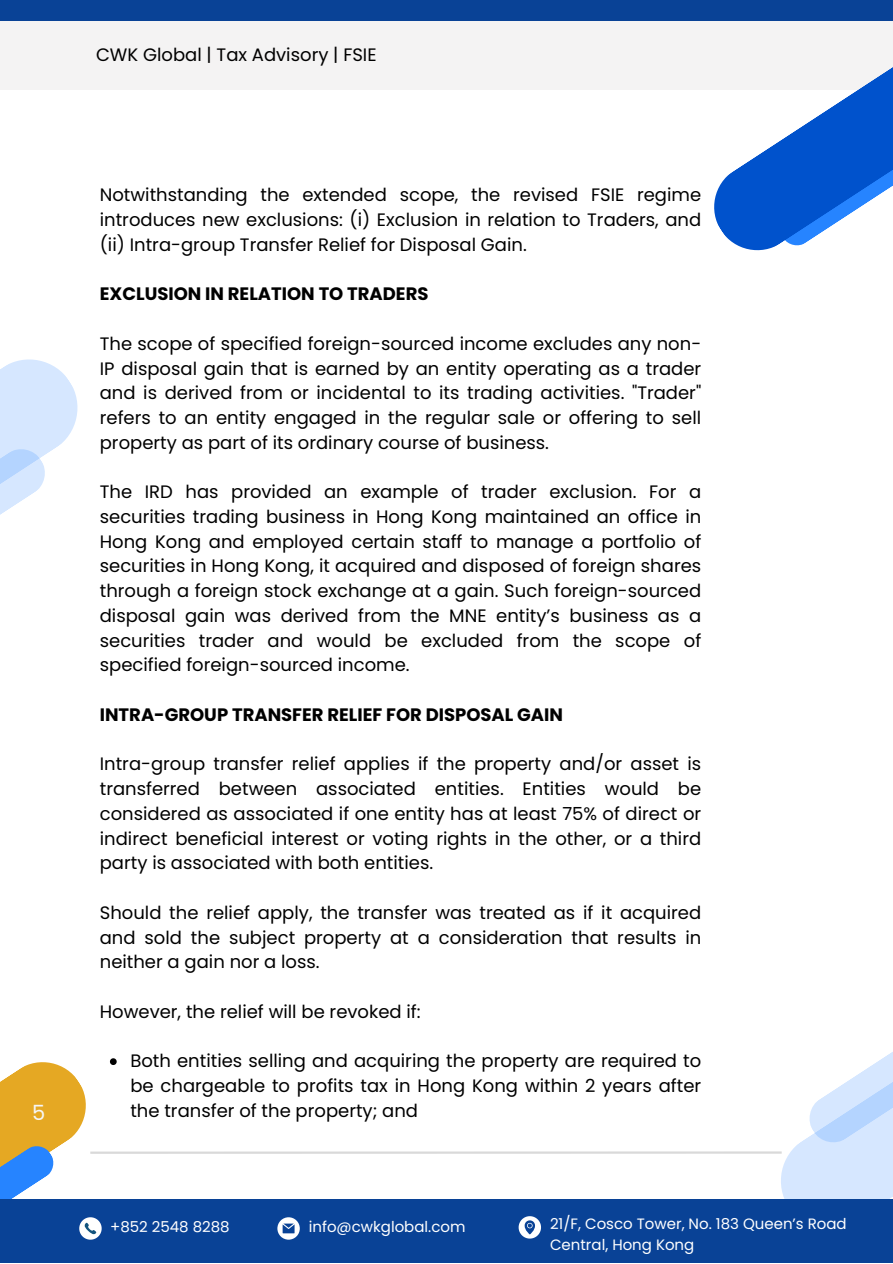
<style>
.page{position:relative;width:893px;height:1264px;background:#fff}
.page>*{position:absolute;margin:0;border:0;box-sizing:border-box;transform-origin:0 0}
.t1{font:21px "Poppins";color:#f6f6f6}
.t2{font:18px/24.8px "Poppins";color:#000;text-align:justify}
.t3{font:700 18px "Poppins";color:#000}
.t4{font:15px/20.2px "Poppins";color:#fff}
</style>
<div class="page">
<svg style="left:774px;top:1052px;width:118px;height:146px"></svg>
<div style="left:0;top:1198px;width:892px;height:64px;background:#094296"></div>
<hr style="left:90px;top:1151px;width:691px;height:2px;background:#d9d9d9">
<svg style="left:0;top:359px;width:78px;height:156px"></svg>
<div style="left:0;top:0;width:892px;height:21px;background:#094296"></div>
<svg style="left:110px;top:1058px;width:7px;height:7px"></svg>
<div style="left:0;top:21px;width:892px;height:68px;background:#f4f3f3"></div>
<svg style="left:0;top:1062px;width:102px;height:178px"></svg>
<svg style="left:277px;top:1217px;width:23px;height:22px"></svg>
<svg style="left:518px;top:1216px;width:23px;height:22px"></svg>
<svg style="left:708px;top:68px;width:184px;height:183px"></svg>
<p class="t1" style="left:32px;top:1097px;width:15px">5</p>
<p class="t2" style="left:96px;top:42px;width:282px">CWK Global | Tax Advisory | FSIE</p>
<p class="t2" style="left:100px;top:183px;width:603px">Notwithstanding the extended scope, the revised FSIE regime introduces new exclusions: (i) Exclusion in relation to Traders, and (ii) Intra-group Transfer Relief for Disposal Gain.</p>
<p class="t3" style="left:100px;top:281px;width:330px">EXCLUSION IN RELATION TO TRADERS</p>
<p class="t2" style="left:100px;top:331px;width:603px">The scope of specified foreign-sourced income excludes any non-IP disposal gain that is earned by an entity operating as a trader and is derived from or incidental to its trading activities. "Trader" refers to an entity engaged in the regular sale or offering to sell property as part of its ordinary course of business.</p>
<p class="t2" style="left:100px;top:479px;width:603px">The IRD has provided an example of trader exclusion. For a securities trading business in Hong Kong maintained an office in Hong Kong and employed certain staff to manage a portfolio of securities in Hong Kong, it acquired and disposed of foreign shares through a foreign stock exchange at a gain. Such foreign-sourced disposal gain was derived from the MNE entity’s business as a securities trader and would be excluded from the scope of specified foreign-sourced income.</p>
<p class="t3" style="left:100px;top:702px;width:464px">INTRA-GROUP TRANSFER RELIEF FOR DISPOSAL GAIN</p>
<p class="t2" style="left:100px;top:751px;width:603px">Intra-group transfer relief applies if the property and/or asset is transferred between associated entities. Entities would be considered as associated if one entity has at least 75% of direct or indirect beneficial interest or voting rights in the other, or a third party is associated with both entities.</p>
<p class="t2" style="left:100px;top:900px;width:603px">Should the relief apply, the transfer was treated as if it acquired and sold the subject property at a consideration that results in neither a gain nor a loss.</p>
<p class="t2" style="left:100px;top:999px;width:322px">However, the relief will be revoked if:</p>
<p class="t2" style="left:130px;top:1048px;width:572px">Both entities selling and acquiring the property are required to be chargeable to profits tax in Hong Kong within 2 years after the transfer of the property; and</p>
<p class="t4" style="left:110px;top:1216px;width:121px">+852 2548 8288</p>
<p class="t4" style="left:309px;top:1216px;width:158px">info@cwkglobal.com</p>
<p class="t4" style="left:550px;top:1213px;width:298px">21/F, Cosco Tower, No. 183 Queen’s Road<br>Central, Hong Kong</p>
</div>
